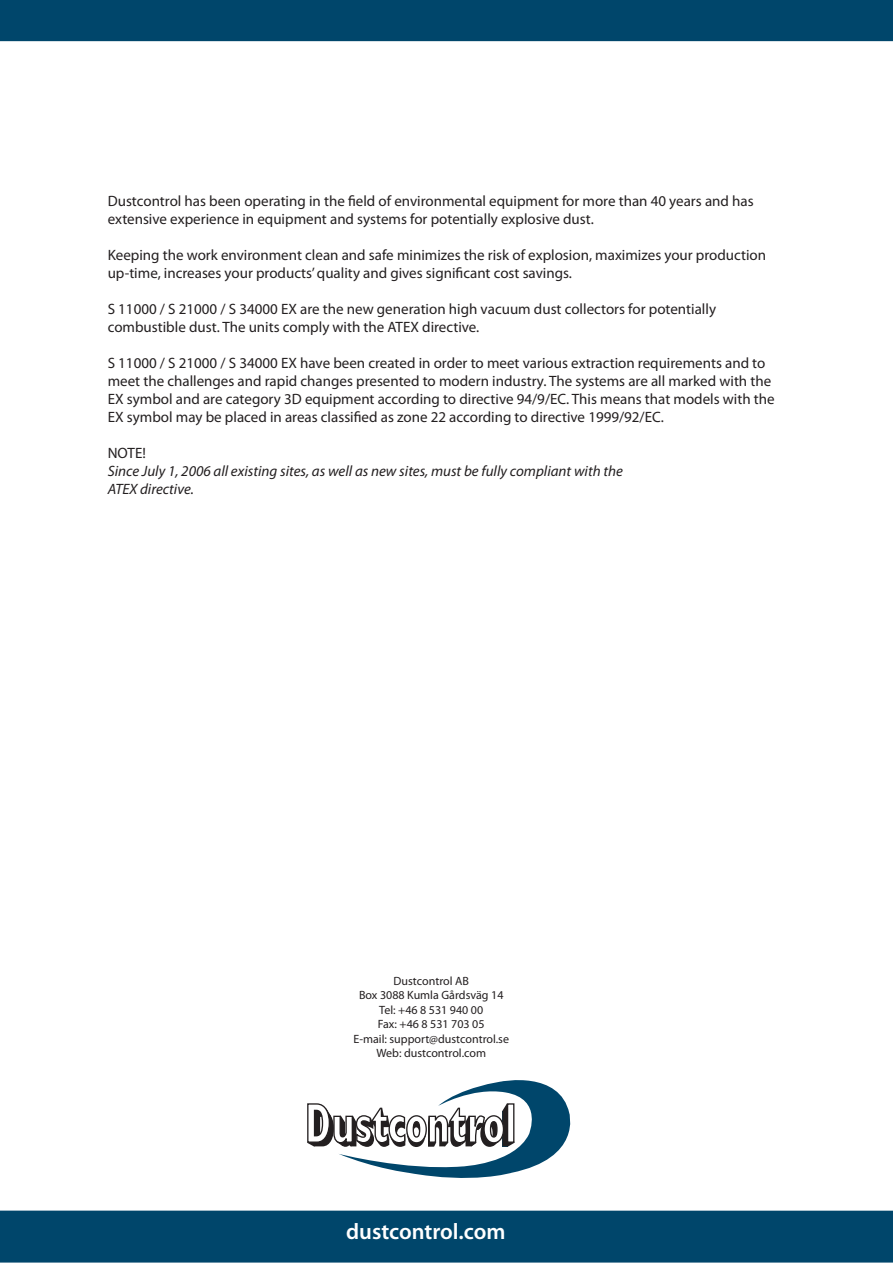
<style>
.page{position:relative;width:893px;height:1263px;background:#fff}
.page>*{position:absolute;margin:0;border:0;box-sizing:border-box;transform-origin:0 0}
.t1{font:600 22.5px "Myriad Pro";color:#fff}
.t2{font:15px/18px "Myriad Pro";color:#231f20}
.t3{font:italic 15px/18px "Myriad Pro";color:#231f20}
.t4{font:12px/14.4px "Myriad Pro";color:#231f20;text-align:center}
</style>
<div class="page">
<div style="left:0;top:1210px;width:893px;height:52px;background:#00466b"></div>
<div style="left:0;top:0;width:893px;height:42px;background:#00466b"></div>
<svg style="left:307px;top:1080px;width:263px;height:98px"></svg>
<p class="t2" style="left:108px;top:192px;width:647px">Dustcontrol has been operating in the field of environmental equipment for more than 40 years and has extensive experience in equipment and systems for potentially explosive dust.</p>
<p class="t2" style="left:108px;top:246px;width:660px">Keeping the work environment clean and safe minimizes the risk of explosion, maximizes your production up-time, increases your products’ quality and gives significant cost savings.</p>
<p class="t2" style="left:108px;top:300px;width:610px">S 11000 / S 21000 / S 34000 EX are the new generation high vacuum dust collectors for potentially combustible dust. The units comply with the ATEX directive.</p>
<p class="t2" style="left:108px;top:354px;width:668px">S 11000 / S 21000 / S 34000 EX have been created in order to meet various extraction requirements and to meet the challenges and rapid changes presented to modern industry. The systems are all marked with the EX symbol and are category 3D equipment according to directive 94/9/EC. This means that models with the EX symbol may be placed in areas classified as zone 22 according to directive 1999/92/EC.</p>
<p class="t2" style="left:108px;top:444px;width:40px">NOTE!</p>
<p class="t3" style="left:108px;top:462px;width:517px">Since July 1, 2006 all existing sites, as well as new sites, must be fully compliant with the<br>ATEX directive.</p>
<p class="t4" style="left:353px;top:974px;width:157px">Dustcontrol AB<br>Box 3088 Kumla Gårdsväg 14<br>Tel: +46 8 531 940 00<br>Fax: +46 8 531 703 05<br>E-mail: support@dustcontrol.se<br>Web: dustcontrol.com</p>
<h1 class="t1" style="left:346px;top:1217px;width:161px">dustcontrol.com</h1>
</div>
